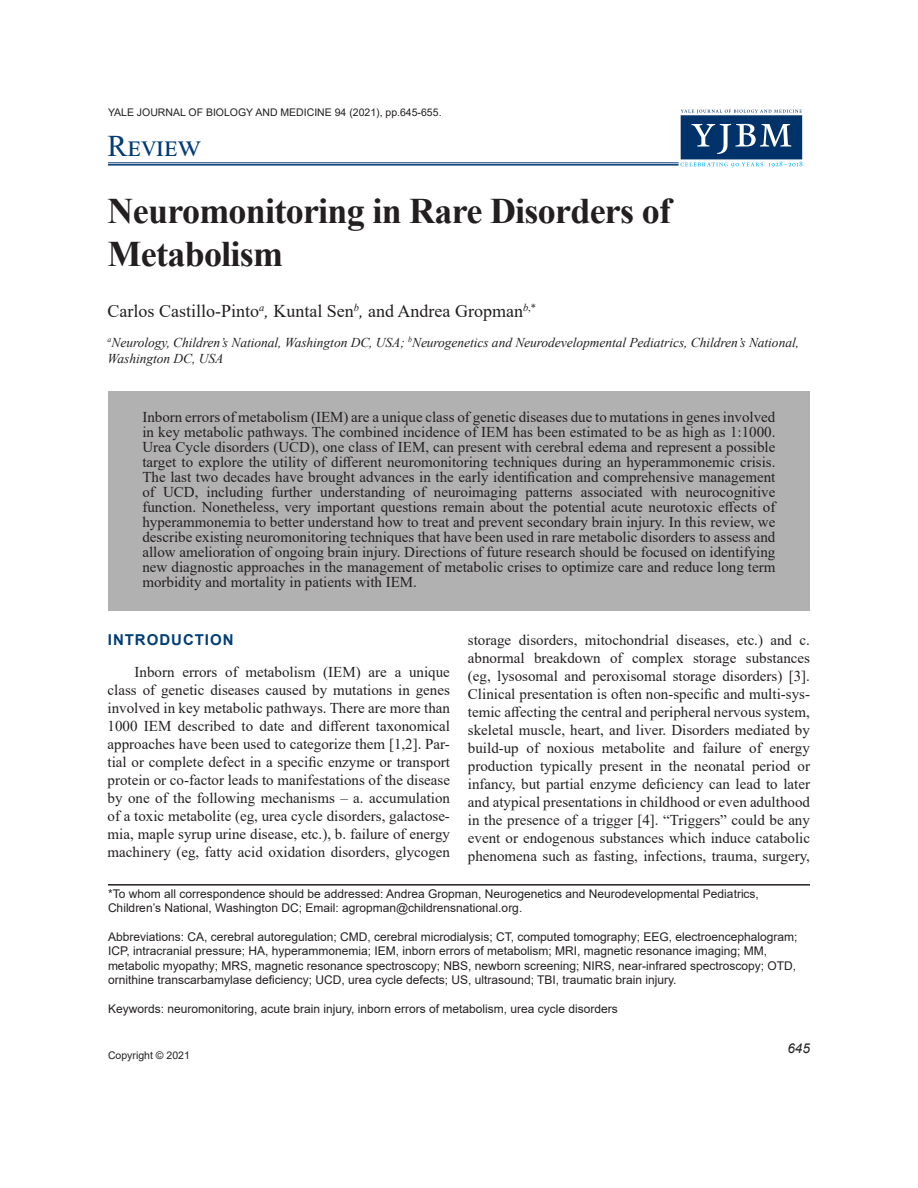
<style>
.page{position:relative;width:918px;height:1188px;background:#fff}
.page>*{position:absolute;margin:0;border:0;box-sizing:border-box;transform-origin:0 0}
.t1{font:700 36px/43.2px "Times New Roman";letter-spacing:-.02em;color:#231f20}
.t2{font:30px "Times New Roman";color:#013c76}
.t3{font:18px "Times New Roman";color:#231f20}
.t4{font:15px/18px "Times New Roman";color:#231f20;text-align:justify}
.t5{font:700 15px "Arial";letter-spacing:.065em;color:#003d76}
.t6{font:italic 13.5px/16.2px "Times New Roman";letter-spacing:-.005em;color:#231f20}
.t7{font:italic 13.5px "Arial";color:#231f20}
.t8{font:12px/14.4px "Arial";color:#231f20}
.t9{font:10.5px "Arial";color:#231f20}
.s1{font-style:italic}
</style>
<div class="page">
<svg style="left:680px;top:110px;width:122px;height:58px"></svg>
<hr style="left:108px;top:163px;width:571px;height:1px;background:#013c76">
<hr style="left:108px;top:164px;width:571px;height:2px;background:#013c76">
<div style="left:108px;top:392px;width:702px;height:219px;background:#b2b1b1"></div>
<hr style="left:108px;top:884px;width:702px;height:2px;background:#231f20">
<p class="t9" style="left:108px;top:105px;width:335px">YALE JOURNAL OF BIOLOGY AND MEDICINE 94 (2021), pp.645-655.</p>
<h2 class="t2" style="left:108px;top:124px;width:95px">Review</h2>
<h1 class="t1" style="left:108px;top:188px;width:565px">Neuromonitoring in Rare Disorders of<br>Metabolism</h1>
<p class="t3" style="left:108px;top:298px;width:430px">Carlos Castillo-Pinto<sup>a</sup><span class="s1">,</span> Kuntal Sen<sup>b</sup><span class="s1">,</span> and Andrea Gropman<sup>b</sup><sup>,*</sup></p>
<p class="t6" style="left:108px;top:334px;width:693px"><sup>a</sup>Neurology, Children’s National, Washington DC, USA; <sup>b</sup>Neurogenetics and Neurodevelopmental Pediatrics, Children’s National,<br>Washington DC, USA</p>
<p class="t4" style="left:142px;top:409px;width:635px;line-height:15px">Inborn errors of metabolism (IEM) are a unique class of genetic diseases due to mutations in genes involved in key metabolic pathways. The combined incidence of IEM has been estimated to be as high as 1:1000.<br>Urea Cycle disorders (UCD), one class of IEM, can present with cerebral edema and represent a possible target to explore the utility of different neuromonitoring techniques during an hyperammonemic crisis.<br>The last two decades have brought advances in the early identification and comprehensive management of UCD, including further understanding of neuroimaging patterns associated with neurocognitive function. Nonetheless, very important questions remain about the potential acute neurotoxic effects of hyperammonemia to better understand how to treat and prevent secondary brain injury. In this review, we describe existing neuromonitoring techniques that have been used in rare metabolic disorders to assess and allow amelioration of ongoing brain injury. Directions of future research should be focused on identifying new diagnostic approaches in the management of metabolic crises to optimize care and reduce long term morbidity and mortality in patients with IEM.</p>
<p class="t5" style="left:108px;top:629px;width:127px">INTRODUCTION</p>
<p class="t4" style="left:108px;top:662px;width:344px;text-indent:27px">Inborn errors of metabolism (IEM) are a unique class of genetic diseases caused by mutations in genes involved in key metabolic pathways. There are more than 1000 IEM described to date and different taxonomical approaches have been used to categorize them [1,2]. Par&shy;tial or complete defect in a specific enzyme or transport protein or co-factor leads to manifestations of the disease by one of the following mechanisms – a. accumulation of a toxic metabolite (eg, urea cycle disorders, galactose&shy;mia, maple syrup urine disease, etc.), b. failure of energy machinery (eg, fatty acid oxidation disorders, glycogen</p>
<p class="t4" style="left:468px;top:630px;width:344px">storage disorders, mitochondrial diseases, etc.) and c. abnormal breakdown of complex storage substances (eg, lysosomal and peroxisomal storage disorders) [3].<br>Clinical presentation is often non-specific and multi-sys&shy;temic affecting the central and peripheral nervous system, skeletal muscle, heart, and liver. Disorders mediated by build-up of noxious metabolite and failure of energy production typically present in the neonatal period or infancy, but partial enzyme deficiency can lead to later and atypical presentations in childhood or even adulthood in the presence of a trigger [4]. “Triggers” could be any event or endogenous substances which induce catabolic phenomena such as fasting, infections, trauma, surgery,</p>
<p class="t8" style="left:108px;top:886px;width:653px">*To whom all correspondence should be addressed: Andrea Gropman, Neurogenetics and Neurodevelopmental Pediatrics,<br>Children’s National, Washington DC; Email: agropman@childrensnational.org.</p>
<p class="t8" style="left:108px;top:929px;width:691px">Abbreviations: CA, cerebral autoregulation; CMD, cerebral microdialysis; CT, computed tomography; EEG, electroencephalogram; ICP, intracranial pressure; HA, hyperammonemia; IEM, inborn errors of metabolism; MRI, magnetic resonance imaging; MM, metabolic myopathy; MRS, magnetic resonance spectroscopy; NBS, newborn screening; NIRS, near-infrared spectroscopy; OTD, ornithine transcarbamylase deficiency; UCD, urea cycle defects; US, ultrasound; TBI, traumatic brain injury.</p>
<p class="t8" style="left:108px;top:1001px;width:511px">Keywords: neuromonitoring, acute brain injury, inborn errors of metabolism, urea cycle disorders</p>
<p class="t9" style="left:108px;top:1048px;width:83px">Copyright © 2021</p>
<p class="t7" style="left:787px;top:1040px;width:24px">645</p>
</div>
